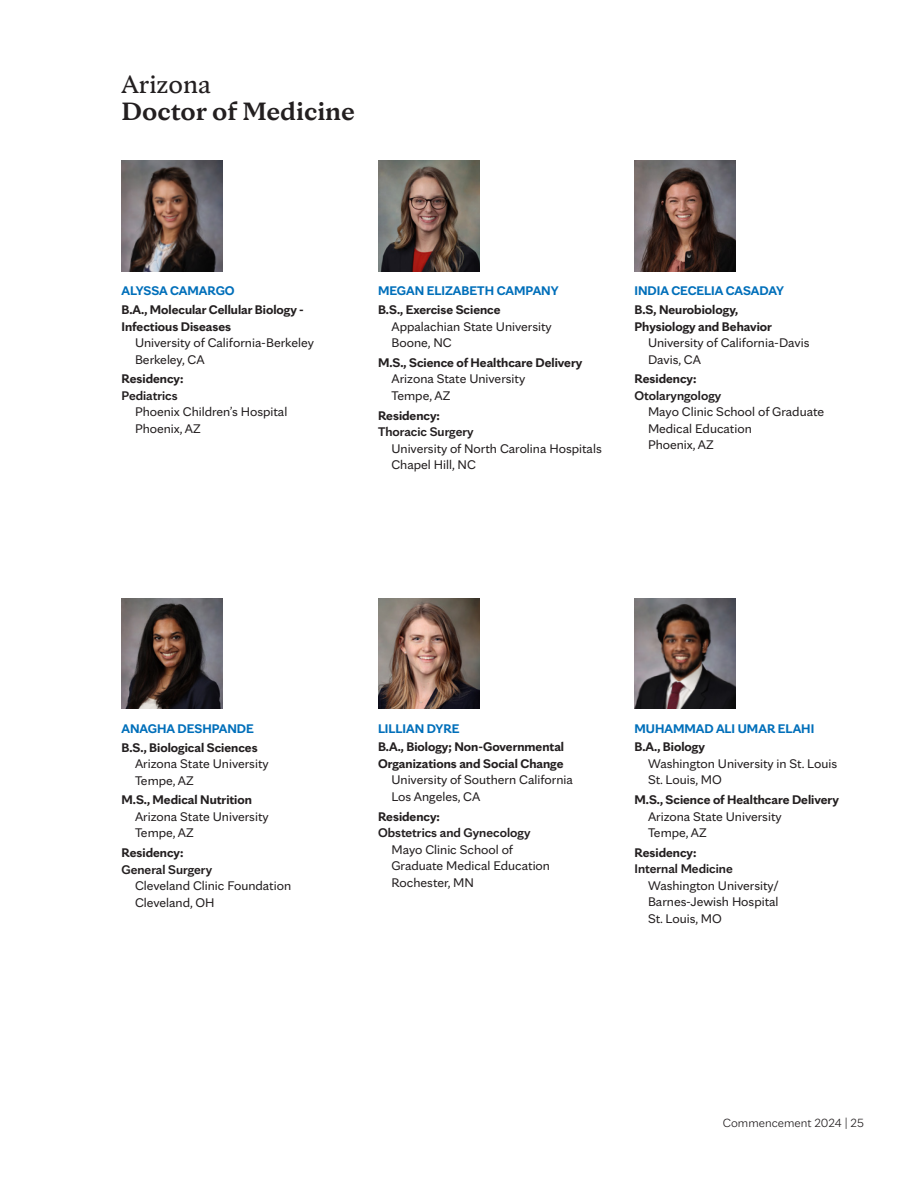
<style>
.page{position:relative;width:918px;height:1188px;background:#fff}
.page>*{position:absolute;margin:0;border:0;box-sizing:border-box;transform-origin:0 0}
.MC_-_INTRO{font:700 27px/27px "Mayo Clinic Serif";color:#231f20}
.Paragraph_Style_3{font:13.5px/16.5px "Mayo Clinic Sans";color:#231f20}
.Paragraph_Style_2{font:700 13.5px/16.5px "Mayo Clinic Sans";color:#231f20}
.Paragraph_Style_1{font:700 13.5px "Mayo Clinic Sans";color:#006fba}
.Paragraph_Style_3-2{font:600 13.5px "Mayo Clinic Sans";color:#231f20}
.Paragraph_Style_4{font:13.5px "Mayo Clinic Sans";color:#231f20}
.Paragraph_Style_3-3{font:700 13.5px "Mayo Clinic Sans";color:#231f20}
.t1{font:300 12.75px "Mayo Clinic Sans";color:#231f20}
.s1{font-weight:400}
</style>
<div class="page">
<img style="left:122px;top:161px;width:101px;height:110px">
<img style="left:378px;top:161px;width:101px;height:110px">
<img style="left:122px;top:599px;width:101px;height:110px">
<img style="left:378px;top:598px;width:101px;height:110px">
<img style="left:634px;top:598px;width:102px;height:110px">
<img style="left:634px;top:161px;width:102px;height:110px">
<p class="MC_-_INTRO" style="left:122px;top:67px;width:235px"><span class="s1">Arizona<br></span>Doctor of Medicine</p>
<p class="Paragraph_Style_1" style="left:122px;top:280px;width:115px">ALYSSA CAMARGO</p>
<p class="Paragraph_Style_2" style="left:122px;top:300px;width:184px">B.A., Molecular Cellular Biology -<br>Infectious Diseases</p>
<p class="Paragraph_Style_3" style="left:135px;top:333px;width:180px">University of California-Berkeley</p>
<p class="Paragraph_Style_4" style="left:135px;top:349px;width:71px">Berkeley, CA</p>
<p class="Paragraph_Style_3-3" style="left:122px;top:368px;width:64px">Residency:</p>
<p class="Paragraph_Style_3-2" style="left:122px;top:385px;width:58px">Pediatrics</p>
<p class="Paragraph_Style_3" style="left:135px;top:402px;width:154px">Phoenix Children’s Hospital<br>Phoenix, AZ</p>
<p class="Paragraph_Style_1" style="left:378px;top:280px;width:182px">MEGAN ELIZABETH CAMPANY</p>
<p class="Paragraph_Style_2" style="left:378px;top:300px;width:124px">B.S., Exercise Science</p>
<p class="Paragraph_Style_3" style="left:392px;top:317px;width:162px">Appalachian State University</p>
<p class="Paragraph_Style_4" style="left:392px;top:332px;width:62px">Boone, NC</p>
<p class="Paragraph_Style_2" style="left:378px;top:353px;width:206px">M.S., Science of Healthcare Delivery</p>
<p class="Paragraph_Style_3" style="left:392px;top:369px;width:135px">Arizona State University</p>
<p class="Paragraph_Style_4" style="left:392px;top:385px;width:60px">Tempe, AZ</p>
<p class="Paragraph_Style_3-3" style="left:378px;top:404px;width:64px">Residency:</p>
<p class="Paragraph_Style_3-2" style="left:378px;top:421px;width:97px">Thoracic Surgery</p>
<p class="Paragraph_Style_3" style="left:392px;top:439px;width:212px">University of North Carolina Hospitals<br>Chapel Hill, NC</p>
<p class="Paragraph_Style_1" style="left:634px;top:280px;width:151px">INDIA CECELIA CASADAY</p>
<p class="Paragraph_Style_2" style="left:634px;top:300px;width:139px">B.S, Neurobiology,<br>Physiology and Behavior</p>
<p class="Paragraph_Style_3" style="left:648px;top:333px;width:163px">University of California-Davis</p>
<p class="Paragraph_Style_4" style="left:648px;top:349px;width:54px">Davis, CA</p>
<p class="Paragraph_Style_3-3" style="left:634px;top:368px;width:64px">Residency:</p>
<p class="Paragraph_Style_3-2" style="left:634px;top:385px;width:88px">Otolaryngology</p>
<p class="Paragraph_Style_3" style="left:648px;top:402px;width:178px">Mayo Clinic School of Graduate<br>Medical Education<br>Phoenix, AZ</p>
<p class="Paragraph_Style_1" style="left:122px;top:718px;width:134px">ANAGHA DESHPANDE</p>
<p class="Paragraph_Style_2" style="left:122px;top:738px;width:138px">B.S., Biological Sciences</p>
<p class="Paragraph_Style_3" style="left:135px;top:754px;width:135px">Arizona State University</p>
<p class="Paragraph_Style_4" style="left:135px;top:770px;width:60px">Tempe, AZ</p>
<p class="Paragraph_Style_2" style="left:122px;top:790px;width:132px">M.S., Medical Nutrition</p>
<p class="Paragraph_Style_3" style="left:135px;top:807px;width:135px">Arizona State University</p>
<p class="Paragraph_Style_4" style="left:135px;top:822px;width:60px">Tempe, AZ</p>
<p class="Paragraph_Style_3-3" style="left:122px;top:842px;width:64px">Residency:</p>
<p class="Paragraph_Style_3-2" style="left:122px;top:858px;width:92px">General Surgery</p>
<p class="Paragraph_Style_3" style="left:135px;top:876px;width:158px">Cleveland Clinic Foundation<br>Cleveland, OH</p>
<p class="Paragraph_Style_1" style="left:378px;top:718px;width:83px">LILLIAN DYRE</p>
<p class="Paragraph_Style_2" style="left:378px;top:737px;width:188px">B.A., Biology; Non-Governmental<br>Organizations and Social Change</p>
<p class="Paragraph_Style_3" style="left:392px;top:771px;width:183px">University of Southern California</p>
<p class="Paragraph_Style_4" style="left:392px;top:786px;width:90px">Los Angeles, CA</p>
<p class="Paragraph_Style_3-3" style="left:378px;top:805px;width:64px">Residency:</p>
<p class="Paragraph_Style_3-2" style="left:378px;top:822px;width:154px">Obstetrics and Gynecology</p>
<p class="Paragraph_Style_3" style="left:392px;top:840px;width:160px">Mayo Clinic School of<br>Graduate Medical Education<br>Rochester, MN</p>
<p class="Paragraph_Style_1" style="left:634px;top:718px;width:181px">MUHAMMAD ALI UMAR ELAHI</p>
<p class="Paragraph_Style_2" style="left:634px;top:737px;width:72px">B.A., Biology</p>
<p class="Paragraph_Style_3" style="left:648px;top:754px;width:191px">Washington University in St. Louis</p>
<p class="Paragraph_Style_4" style="left:648px;top:770px;width:75px">St. Louis, MO</p>
<p class="Paragraph_Style_2" style="left:634px;top:790px;width:206px">M.S., Science of Healthcare Delivery</p>
<p class="Paragraph_Style_3" style="left:648px;top:807px;width:135px">Arizona State University</p>
<p class="Paragraph_Style_4" style="left:648px;top:822px;width:60px">Tempe, AZ</p>
<p class="Paragraph_Style_3-3" style="left:634px;top:842px;width:64px">Residency:</p>
<p class="Paragraph_Style_3-2" style="left:634px;top:858px;width:100px">Internal Medicine</p>
<p class="Paragraph_Style_3" style="left:648px;top:876px;width:132px;text-align:justify">Washington University/ Barnes-Jewish Hospital St. Louis, MO</p>
<p class="t1" style="left:723px;top:1114px;width:143px">Commencement 2024 | 25</p>
</div>
